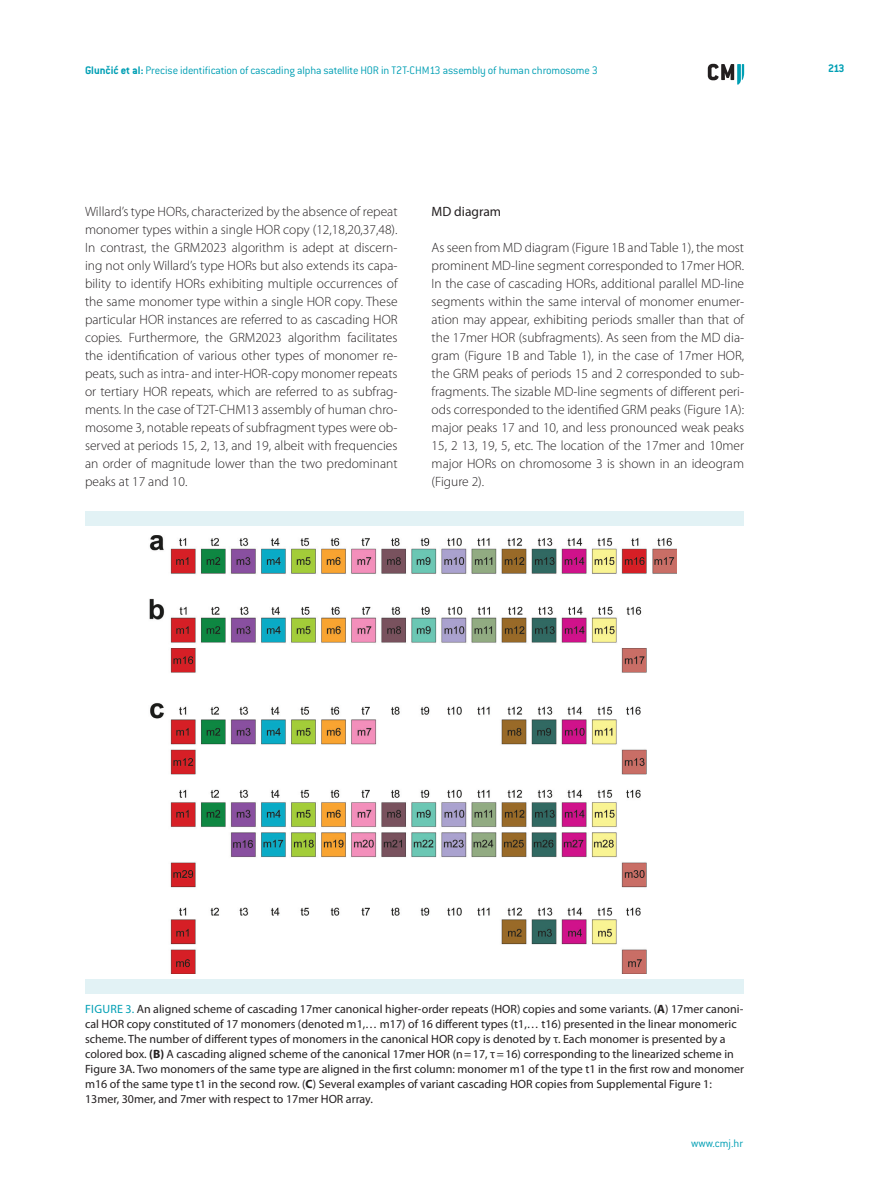
<style>
.page{position:relative;width:893px;height:1191px;background:#fff}
.page>*{position:absolute;margin:0;border:0;box-sizing:border-box;transform-origin:0 0}
.t1{font:300 13.5px/18px "Myriad Pro";color:#231f20;text-align:justify}
.t2{font:13.5px "Myriad Pro";letter-spacing:-.005em;color:#231f20}
.t3{font:12px/15px "Myriad Pro";color:#231f20}
.t4{font:300 12px "ITC Conduit LTCE";letter-spacing:-.015em;color:#009fb4}
.t5{font:700 12px "ITC Conduit LTCE";color:#009fb4}
.s1{font-weight:700}
.s2{color:#009fb4}
</style>
<div class="page">
<svg style="left:708px;top:64px;width:36px;height:21px"></svg>
<img style="left:149px;top:535px;width:528px;height:438px">
<div style="left:85px;top:979px;width:659px;height:15px;background:#e2f2f5"></div>
<div style="left:85px;top:511px;width:659px;height:15px;background:#e2f2f5"></div>
<p class="t4" style="left:85px;top:63px;width:514px"><span class="s1">Glunčić et al:</span> Precise identification of cascading alpha satellite HOR in T2T-CHM13 assembly of human chromosome 3</p>
<p class="t5" style="left:828px;top:61px;width:18px">213</p>
<p class="t1" style="left:85px;top:202px;width:314px">Willard’s type HORs, characterized by the absence of repeat monomer types within a single HOR copy (12,18,20,37,48).<br>In contrast, the GRM2023 algorithm is adept at discern&shy;ing not only Willard’s type HORs but also extends its capa&shy;bility to identify HORs exhibiting multiple occurrences of the same monomer type within a single HOR copy. These particular HOR instances are referred to as cascading HOR copies. Furthermore, the GRM2023 algorithm facilitates the identification of various other types of monomer re&shy;peats, such as intra- and inter-HOR-copy monomer repeats or tertiary HOR repeats, which are referred to as subfrag&shy;ments. In the case of T2T-CHM13 assembly of human chro&shy;mosome 3, notable repeats of subfragment types were ob&shy;served at periods 15, 2, 13, and 19, albeit with frequencies an order of magnitude lower than the two predominant peaks at 17 and 10.</p>
<p class="t2" style="left:432px;top:203px;width:71px">MD diagram</p>
<p class="t1" style="left:432px;top:238px;width:314px">As seen from MD diagram (Figure 1B and Table 1), the most prominent MD-line segment corresponded to 17mer HOR.<br>In the case of cascading HORs, additional parallel MD-line segments within the same interval of monomer enumer&shy;ation may appear, exhibiting periods smaller than that of the 17mer HOR (subfragments). As seen from the MD dia&shy;gram (Figure 1B and Table 1), in the case of 17mer HOR, the GRM peaks of periods 15 and 2 corresponded to sub&shy;fragments. The sizable MD-line segments of different peri&shy;ods corresponded to the identified GRM peaks (Figure 1A): major peaks 17 and 10, and less pronounced weak peaks 15, 2 13, 19, 5, etc. The location of the 17mer and 10mer major HORs on chromosome 3 is shown in an ideogram (Figure 2).</p>
<p class="t3" style="left:85px;top:1001px;width:660px"><span class="s2">Fig ure 3.</span> An aligned scheme of cascading 17mer canonical higher-order repeats (HOR) copies and some variants. (<span class="s1">A</span>) 17mer canoni&shy;cal HOR copy constituted of 17 monomers (denoted m1,… m17) of 16 different types (t1,… t16) presented in the linear monomeric scheme. The number of different types of monomers in the canonical HOR copy is denoted by τ. Each monomer is presented by a colored box. <span class="s1">(B)</span> A cascading aligned scheme of the canonical 17mer HOR (n=17, τ=16) corresponding to the linearized scheme in Figure 3A. Two monomers of the same type are aligned in the first column: monomer m1 of the type t1 in the first row and monomer m16 of the same type t1 in the second row. (<span class="s1">C</span>) Several examples of variant cascading HOR copies from Supplemental Figure 1:<br>13mer, 30mer, and 7mer with respect to 17mer HOR array.</p>
<p class="t4" style="left:691px;top:1136px;width:54px">www.cmj.hr</p>
</div>
